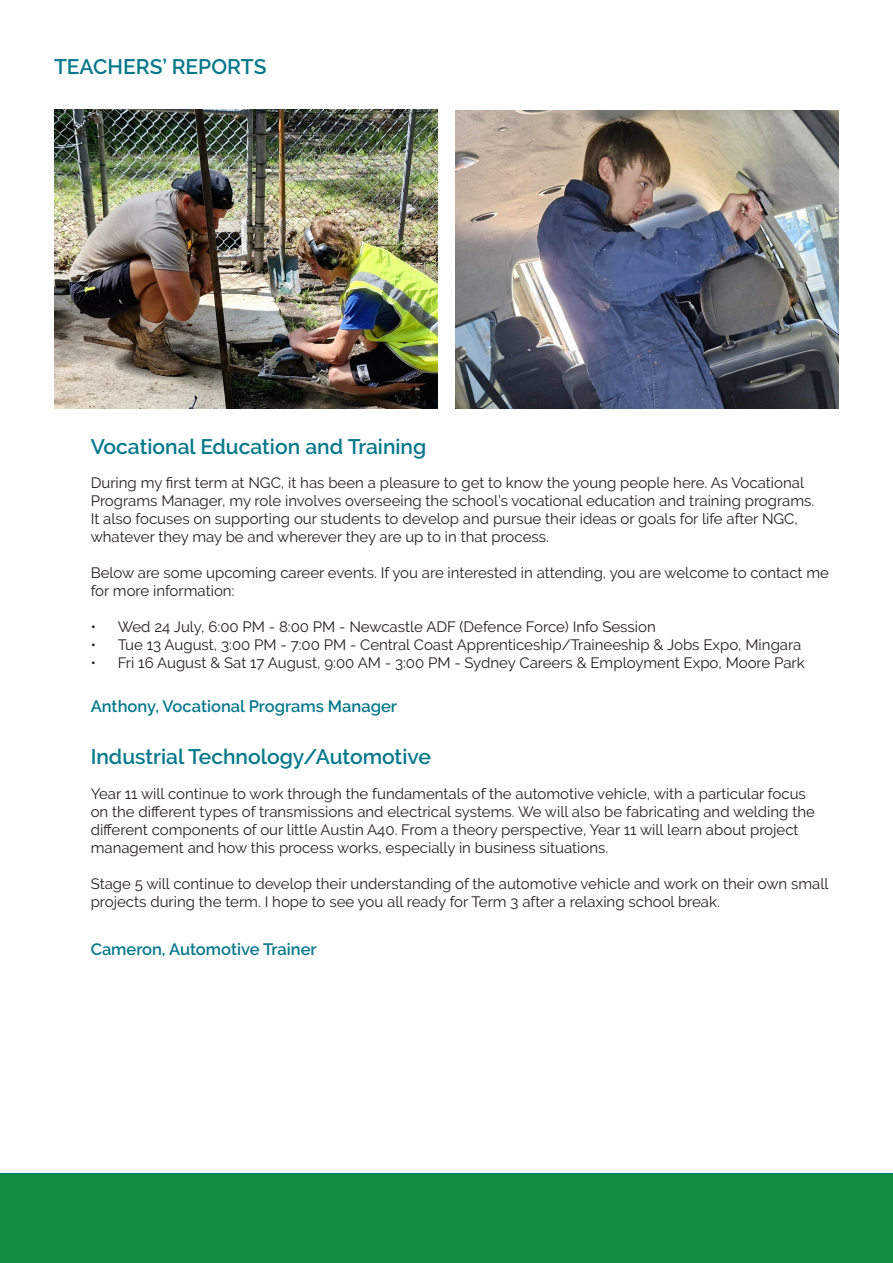
<style>
.page{position:relative;width:893px;height:1263px;background:#fff}
.page>*{position:absolute;margin:0;border:0;box-sizing:border-box;transform-origin:0 0}
.t1{font:600 21px "Raleway";color:#05788c}
.t2{font:600 16.5px "Raleway";color:#05788c}
.t3{font:15px/18px "Raleway";color:#231f20}
</style>
<div class="page">
<img style="left:54px;top:109px;width:383px;height:299px">
<div style="left:0;top:1174px;width:893px;height:89px;background:#118d44"></div>
<img style="left:455px;top:111px;width:384px;height:297px">
<p class="t1" style="left:54px;top:54px;width:214px">TEACHERS’ REPORTS</p>
<p class="t1" style="left:91px;top:434px;width:337px">Vocational Education and Training</p>
<p class="t3" style="left:91px;top:474px;width:725px">During my first term at NGC, it has been a pleasure to get to know the young people here. As Vocational Programs Manager, my role involves overseeing the school’s vocational education and training programs.<br>It also focuses on supporting our students to develop and pursue their ideas or goals for life after NGC, whatever they may be and wherever they are up to in that process.</p>
<p class="t3" style="left:91px;top:564px;width:740px">Below are some upcoming career events. If you are interested in attending, you are welcome to contact me for more information:</p>
<p class="t3" style="left:91px;top:618px;width:567px">• Wed 24 July, 6:00 PM - 8:00 PM - Newcastle ADF (Defence Force) Info Session</p>
<p class="t3" style="left:91px;top:636px;width:712px">• Tue 13 August, 3:00 PM - 7:00 PM - Central Coast Apprenticeship/Traineeship &amp; Jobs Expo, Mingara</p>
<p class="t3" style="left:91px;top:654px;width:716px">• Fri 16 August &amp; Sat 17 August, 9:00 AM - 3:00 PM - Sydney Careers &amp; Employment Expo, Moore Park</p>
<p class="t2" style="left:91px;top:696px;width:308px">Anthony, Vocational Programs Manager</p>
<p class="t1" style="left:91px;top:744px;width:342px">Industrial Technology/Automotive</p>
<p class="t3" style="left:91px;top:784px;width:726px">Year 11 will continue to work through the fundamentals of the automotive vehicle, with a particular focus on the different types of transmissions and electrical systems. We will also be fabricating and welding the different components of our little Austin A40. From a theory perspective, Year 11 will learn about project management and how this process works, especially in business situations.</p>
<p class="t3" style="left:91px;top:874px;width:739px">Stage 5 will continue to develop their understanding of the automotive vehicle and work on their own small projects during the term. I hope to see you all ready for Term 3 after a relaxing school break.</p>
<p class="t2" style="left:91px;top:940px;width:227px">Cameron, Automotive Trainer</p>
</div>
